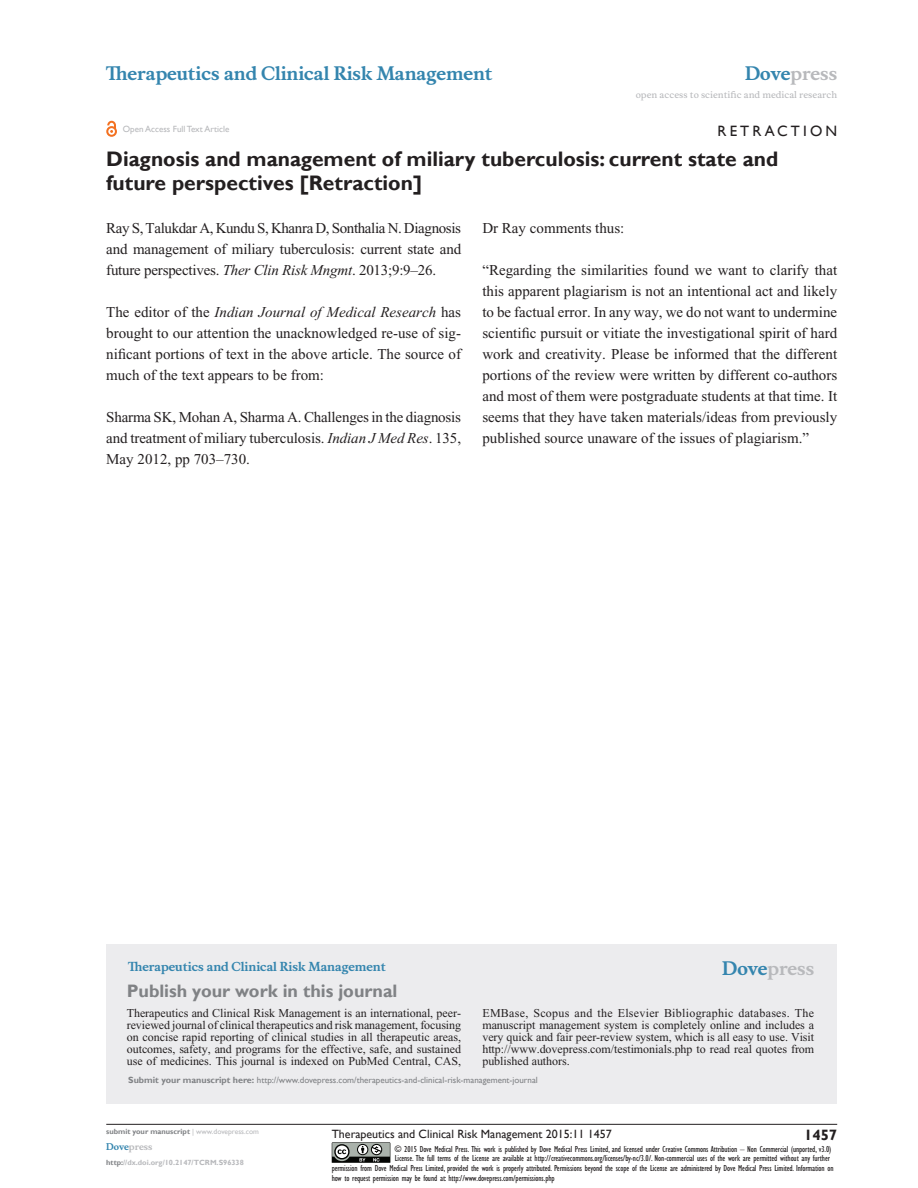
<style>
.page{position:relative;width:918px;height:1188px;background:#fff}
.page>*{position:absolute;margin:0;border:0;box-sizing:border-box;transform-origin:0 0}
.t1{font:700 21px/24px "Gill Sans";color:#231f20}
.AO-Jname{font:700 18px "Musee";color:#3485ae}
.PromBx-H1{font:700 18px "Gill Sans";color:#808285}
.RunH-Brand-ATO{font:700 18px "Musee";color:#b8b9bc}
.PromBx-Brand{font:700 18px "Musee";color:#b8b9bc}
.TxF{font:15px/21px "Times New Roman";color:#231f20;text-align:justify}
.ADsg{font:15px "Gill Sans";letter-spacing:.21em;color:#231f20}
.RunFolio-R{font:700 15px "Gill Sans";color:#231f20}
.PromBx-Tx{font:12px/12px "Times New Roman";letter-spacing:-.005em;color:#231f20;text-align:justify}
.RunF-AO{font:12px "Gill Sans";color:#231f20}
.PromBx-JrnlName{font:700 12px "Musee";color:#3485ae}
.RunF-CR{font:condensed 9px "Gill Sans";letter-spacing:-.01em;color:#231f20}
.PromBx-SubmitMssWebA{font:9px "Gill Sans";color:#808285}
.OA-to-SMR{font:9px "Musee";color:#b8b9bc}
.OAFTx-AO{font:9px "Gill Sans";color:#b8b9bc}
.RunF-Brand-ATO{font:700 9px "Musee";color:#b8b9bc}
.RunF-SubmityourMS-AT{font:700 7.5px "Gill Sans";color:#808285}
.RunF-SubID_DOI{font:700 7.5px "Gill Sans";color:#b8b9bc}
.s1{color:#3485ae}
.s2{font-style:italic}
.s3{font-weight:700}
.s4{font-weight:400;color:#b8b9bc}
.s5{color:#808285}
</style>
<div class="page">
<svg style="left:332px;top:1142px;width:58px;height:21px"></svg>
<div style="left:106px;top:944px;width:731px;height:159px;background:#ececee"></div>
<hr style="left:106px;top:1124px;width:731px;height:1px;background:#231f20">
<div style="left:106px;top:126px;width:11px;height:11px;border:2px solid #f37121;border-radius:50%"></div>
<svg style="left:106px;top:120px;width:11px;height:13px"></svg>
<p class="AO-Jname" style="left:106px;top:63px;width:388px">Therapeutics and Clinical Risk Management</p>
<p class="OAFTx-AO" style="left:123px;top:123px;width:108px">Open Access Full Text Article</p>
<p class="RunH-Brand-ATO" style="left:745px;top:63px;width:94px"><span class="s1">Dove</span>press</p>
<p class="OA-to-SMR" style="left:636px;top:89px;width:203px">open access to scientific and medical research</p>
<p class="ADsg" style="left:718px;top:122px;width:121px">Retr act ion</p>
<h1 class="t1" style="left:106px;top:148px;width:674px">Diagnosis and management of miliary tuberculosis: current state and future perspectives [Retraction]</h1>
<p class="TxF" style="left:106px;top:217px;width:357px">Ray S, Talukdar A, Kundu S, Khanra D, Sonthalia N. Diagnosis and management of miliary tuberculosis: current state and future perspectives. <span class="s2">Ther Clin Risk Mngmt</span>. 2013;9:9–26.</p>
<p class="TxF" style="left:106px;top:301px;width:356px">The editor of the <span class="s2">Indian Journal of Medical Research</span> has brought to our attention the unacknowledged re-use of sig&shy;nificant portions of text in the above article. The source of much of the text appears to be from:</p>
<p class="TxF" style="left:106px;top:406px;width:356px">Sharma SK, Mohan A, Sharma A. Challenges in the diagnosis and treatment of miliary tuberculosis. <span class="s2">Indian J Med Res</span>. 135, May 2012, pp 703–730.</p>
<p class="TxF" style="left:482px;top:217px;width:144px">Dr Ray comments thus:</p>
<p class="TxF" style="left:482px;top:259px;width:356px">“Regarding the similarities found we want to clarify that this apparent plagiarism is not an intentional act and likely to be factual error. In any way, we do not want to undermine scientific pursuit or vitiate the investigational spirit of hard work and creativity. Please be informed that the different portions of the review were written by different co-authors and most of them were postgraduate students at that time. It seems that they have taken materials/ideas from previously published source unaware of the issues of plagiarism.”</p>
<p class="PromBx-JrnlName" style="left:128px;top:959px;width:259px">Therapeutics and Clinical Risk Management</p>
<p class="PromBx-H1" style="left:127px;top:980px;width:272px">Publish your work in this journal</p>
<p class="PromBx-Brand" style="left:722px;top:958px;width:94px"><span class="s1">Dove</span>press</p>
<p class="PromBx-Tx" style="left:127px;top:1007px;width:336px">Therapeutics and Clinical Risk Management is an international, peer&shy;reviewed journal of clinical therapeutics and risk management, focusing on concise rapid reporting of clinical studies in all therapeutic areas, outcomes, safety, and programs for the effective, safe, and sustained use of medicines. This journal is indexed on PubMed Central, CAS,</p>
<p class="PromBx-Tx" style="left:482px;top:1007px;width:333px">EMBase, Scopus and the Elsevier Bibliographic databases. The manuscript management system is completely online and includes a very quick and fair peer-review system, which is all easy to use. Visit http://www.dovepress.com/testimonials.php to read real quotes from published authors.</p>
<p class="PromBx-SubmitMssWebA" style="left:128px;top:1075px;width:411px"><span class="s3">Submit your manuscript here:</span> http://www.dovepress.com/therapeutics-and-clinical-risk-management-journal</p>
<p class="RunF-SubmityourMS-AT" style="left:106px;top:1127px;width:154px">submit your manuscript <span class="s4">| www.dovepress.com</span></p>
<p class="RunF-Brand-ATO" style="left:106px;top:1141px;width:48px"><span class="s1">Dove</span>press</p>
<p class="RunF-SubID_DOI" style="left:106px;top:1158px;width:139px"><span class="s5">http:</span>//dx.doi.org/10.2147/TCRM.S96338</p>
<p class="RunF-AO" style="left:332px;top:1127px;width:282px">Therapeutics and Clinical Risk Management 2015:11 1457</p>
<p class="RunFolio-R" style="left:804px;top:1126px;width:35px">1457</p>
<p class="RunF-CR" style="left:395px;top:1144px;width:438px">© 2015 Dove Medical Press. This work is published by Dove Medical Press Limited, and licensed under Creative Commons Attribution – Non Commercial (unported, v3.0)</p>
<p class="RunF-CR" style="left:395px;top:1153px;width:437px">License. The full terms of the License are available at http://creativecommons.org/licenses/by-nc/3.0/. Non-commercial uses of the work are permitted without any further</p>
<p class="RunF-CR" style="left:332px;top:1163px;width:503px">permission from Dove Medical Press Limited, provided the work is properly attributed. Permissions beyond the scope of the License are administered by Dove Medical Press Limited. Information on</p>
<p class="RunF-CR" style="left:332px;top:1173px;width:225px">how to request permission may be found at: http://www.dovepress.com/permissions.php</p>
</div>
